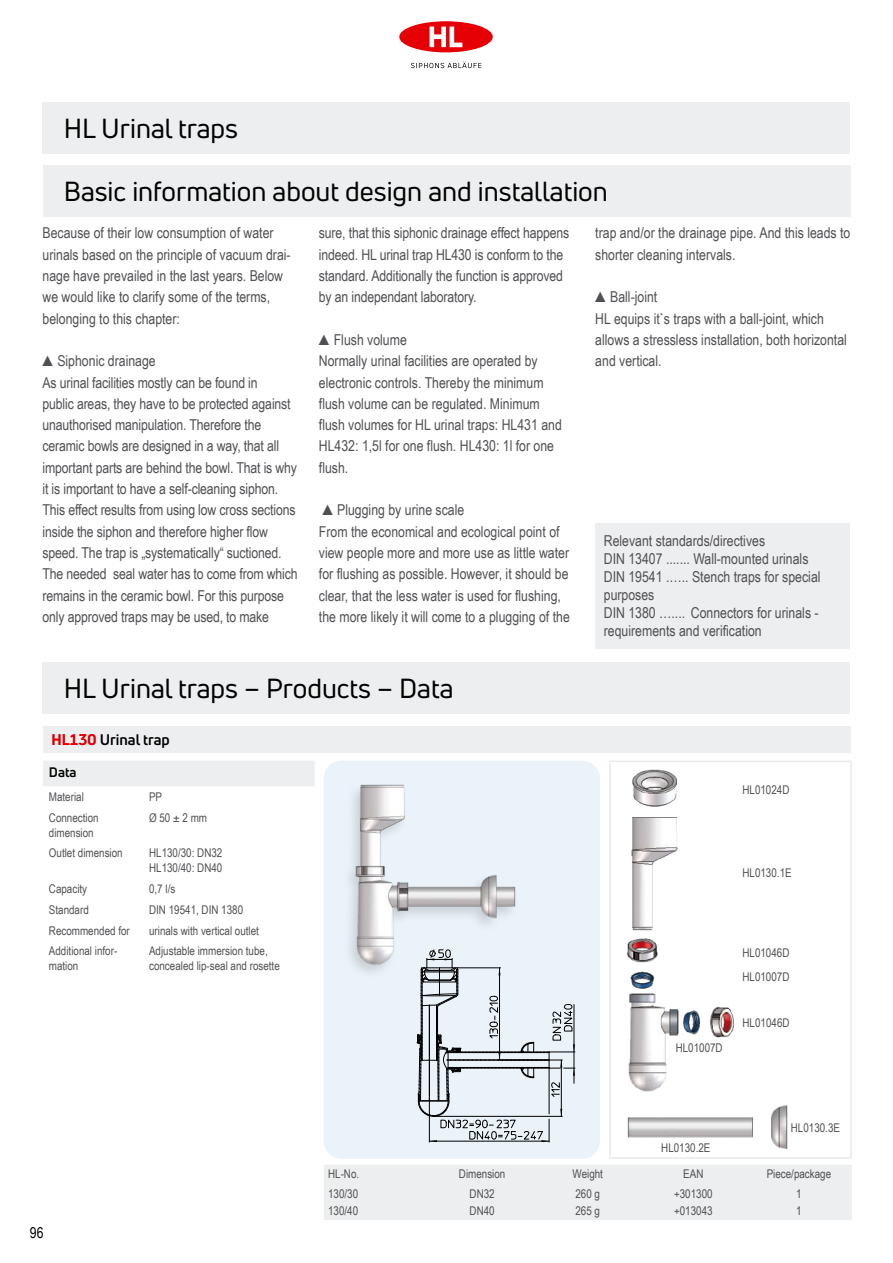
<style>
.page{position:relative;width:893px;height:1263px;background:#fff}
.page>*{position:absolute;margin:0;border:0;box-sizing:border-box;transform-origin:0 0}
.t1{font:27px "Uni Neue";color:#000}
.t2{font:15px/21.3px "Arial Narrow";color:#504f53}
.t3{font:700 15px "Uni Neue";color:#000}
.t4{font:15px "Arial Narrow";color:#000}
.t5{font:700 13.5px "Uni Neue";color:#000}
.t6{font:12px/15px "Arial Narrow";color:#504f53}
.s1{color:#e60005}
</style>
<div class="page">
<svg style="left:411px;top:62px;width:70px;height:6px"></svg>
<div style="left:399px;top:21px;width:94px;height:31px;background:#e60005;border-radius:50%"></div>
<svg style="left:430px;top:26px;width:33px;height:21px"></svg>
<div style="left:609px;top:761px;width:243px;height:398px;border:2px solid #e9eaeb"></div>
<div style="left:324px;top:761px;width:276px;height:398px;background:#eaf3fa;border-radius:18px"></div>
<svg style="left:417px;top:979px;width:158px;height:163px"></svg>
<div style="left:342px;top:782px;width:177px;height:197px;background:#818084;opacity:.3"></div>
<img style="left:342px;top:782px;width:177px;height:190px">
<img style="left:627px;top:769px;width:161px;height:381px">
<div style="left:43px;top:102px;width:807px;height:51px;background:#edeeef"></div>
<div style="left:43px;top:166px;width:807px;height:51px;background:#edeeef"></div>
<div style="left:595px;top:523px;width:255px;height:125px;background:#edeeef"></div>
<div style="left:43px;top:726px;width:808px;height:26px;background:#edeeef"></div>
<div style="left:43px;top:761px;width:272px;height:25px;background:#edeeef"></div>
<div style="left:43px;top:662px;width:807px;height:51px;background:#edeeef"></div>
<div style="left:324px;top:1165px;width:528px;height:55px;background:#edeeef"></div>
<h1 class="t1" style="left:64px;top:111px;width:176px">HL Urinal traps</h1>
<h1 class="t1" style="left:64px;top:175px;width:546px">Basic information about design and installation</h1>
<p class="t2" style="left:43px;top:222px;width:250px">Because of their low consumption of water urinals based on the principle of vacuum drai&shy;nage have prevailed in the last years. Below we would like to clarify some of the terms, belonging to this chapter:</p>
<p class="t2" style="left:43px;top:350px;width:257px">▲Siphonic drainage<br>As urinal facilities mostly can be found in<br>public areas, they have to be protected against unauthorised manipulation. Therefore the ceramic bowls are designed in a way, that all important parts are behind the bowl. That is why it is important to have a self-cleaning siphon.<br>This effect results from using low cross sections inside the siphon and therefore higher flow speed. The trap is „systematically“ suctioned.<br>The needed seal water has to come from which remains in the ceramic bowl. For this purpose only approved traps may be used, to make</p>
<p class="t2" style="left:319px;top:222px;width:252px">sure, that this siphonic drainage effect happens indeed. HL urinal trap HL430 is conform to the standard. Additionally the function is approved by an independant laboratory.</p>
<p class="t2" style="left:319px;top:328px;width:244px">▲Flush volume<br>Normally urinal facilities are operated by electronic controls. Thereby the minimum flush volume can be regulated. Minimum flush volumes for HL urinal traps: HL431 and HL432: 1,5l for one flush. HL430: 1l for one flush.</p>
<p class="t2" style="left:319px;top:499px;width:252px">▲Plugging by urine scale<br>From the economical and ecological point of view people more and more use as little water for flushing as possible. However, it should be clear, that the less water is used for flushing, the more likely it will come to a plugging of the</p>
<p class="t2" style="left:595px;top:222px;width:257px">trap and/or the drainage pipe. And this leads to shorter cleaning intervals.</p>
<p class="t2" style="left:595px;top:286px;width:253px">▲Ball-joint<br>HL equips it`s traps with a ball-joint, which allows a stressless installation, both horizontal and vertical.</p>
<p class="t2" style="left:604px;top:531px;width:218px;line-height:18px">Relevant standards/directives<br>DIN 13407 ....... Wall-mounted urinals<br>DIN 19541 .….. Stench traps for special purposes<br>DIN 1380 ….... Connectors for urinals - requirements and verification</p>
<h1 class="t1" style="left:64px;top:671px;width:391px">HL Urinal traps – Products – Data</h1>
<p class="t3" style="left:51px;top:730px;width:120px"><span class="s1">HL130</span> Urinal trap</p>
<p class="t5" style="left:49px;top:763px;width:29px">Data</p>
<p class="t6" style="left:49px;top:789px;width:36px">Material</p>
<p class="t6" style="left:149px;top:789px;width:15px">PP</p>
<p class="t6" style="left:49px;top:809px;width:51px">Connection dimension</p>
<p class="t6" style="left:149px;top:809px;width:59px">Ø 50 ± 2 mm</p>
<p class="t6" style="left:49px;top:845px;width:75px">Outlet dimension</p>
<p class="t6" style="left:149px;top:845px;width:75px">HL130/30: DN32<br>HL130/40: DN40</p>
<p class="t6" style="left:49px;top:881px;width:40px">Capacity</p>
<p class="t6" style="left:149px;top:881px;width:28px">0,7 l/s</p>
<p class="t6" style="left:49px;top:902px;width:41px">Standard</p>
<p class="t6" style="left:149px;top:902px;width:96px">DIN 19541, DIN 1380</p>
<p class="t6" style="left:49px;top:922px;width:82px">Recommended for</p>
<p class="t6" style="left:149px;top:922px;width:111px">urinals with vertical outlet</p>
<p class="t6" style="left:49px;top:943px;width:70px">Additional infor&shy;mation</p>
<p class="t6" style="left:149px;top:943px;width:132px">Adjustable immersion tube, concealed lip-seal and rosette</p>
<p class="t6" style="left:742px;top:782px;width:49px">HL01024D</p>
<p class="t6" style="left:742px;top:864px;width:51px">HL0130.1E</p>
<p class="t6" style="left:676px;top:1040px;width:49px">HL01007D</p>
<p class="t6" style="left:742px;top:940px;width:49px;line-height:23.7px">HL01046D<br>HL01007D</p>
<p class="t6" style="left:743px;top:1015px;width:49px">HL01046D</p>
<p class="t6" style="left:661px;top:1139px;width:51px">HL0130.2E</p>
<p class="t6" style="left:791px;top:1119px;width:51px">HL0130.3E</p>
<p class="t4" style="left:30px;top:1222px;width:15px">96</p>
<p class="t6" style="left:328px;top:1165px;width:33px">HL-No.</p>
<p class="t6" style="left:459px;top:1165px;width:48px">Dimension</p>
<p class="t6" style="left:573px;top:1165px;width:32px">Weight</p>
<p class="t6" style="left:683px;top:1165px;width:22px">EAN</p>
<p class="t6" style="left:767px;top:1165px;width:66px">Piece/package</p>
<p class="t6" style="left:328px;top:1185px;width:32px">130/30</p>
<p class="t6" style="left:470px;top:1185px;width:27px">DN32</p>
<p class="t6" style="left:575px;top:1185px;width:26px">260 g</p>
<p class="t6" style="left:674px;top:1185px;width:40px">+301300</p>
<p class="t6" style="left:796px;top:1185px;width:7px">1</p>
<p class="t6" style="left:328px;top:1202px;width:32px">130/40</p>
<p class="t6" style="left:470px;top:1202px;width:27px">DN40</p>
<p class="t6" style="left:575px;top:1202px;width:26px">265 g</p>
<p class="t6" style="left:674px;top:1202px;width:40px">+013043</p>
<p class="t6" style="left:796px;top:1202px;width:7px">1</p>
</div>
